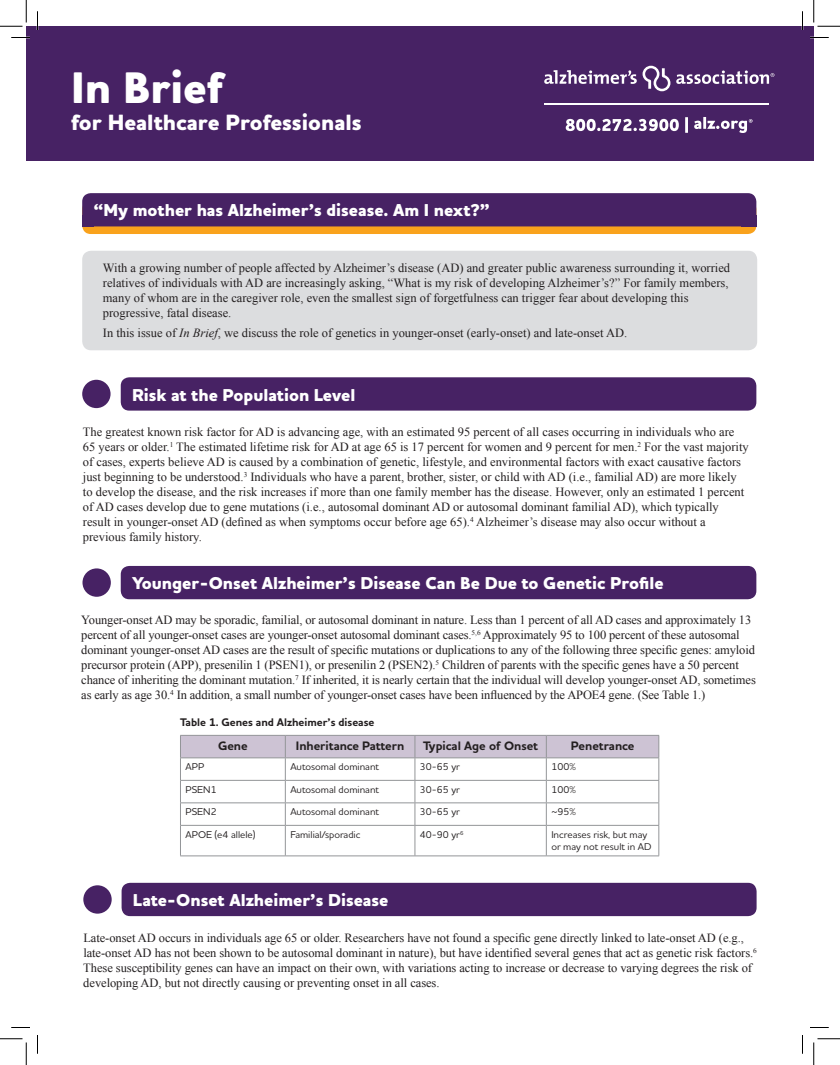
<style>
.page{position:relative;width:840px;height:1065px;background:#fff}
.page>*{position:absolute;margin:0;border:0;box-sizing:border-box;transform-origin:0 0}
.t1{font:800 45px "Houschka Alt Pro";color:#fff}
.t2{font:800 22.5px "Houschka Alt Pro";color:#fff}
.t3{font:800 17.5px "Houschka Alt Pro";color:#fff}
.t4{font:12.5px/15px "Times New Roman";color:#231f20}
.t5{font:700 12.5px "Houschka Alt Pro";color:#231f20}
.t6{font:700 11.25px "Houschka Alt Pro";color:#231f20}
.t7{font:500 10px/12px "Houschka Alt Pro";color:#231f20}
.s1{font-style:italic}
</style>
<div class="page">
<div style="left:82px;top:201px;width:674px;height:33px;background:#f9a21c;border-radius:9px"></div>
<div style="left:26px;top:26px;width:788px;height:135px;background:#472264"></div>
<div style="left:82px;top:251px;width:675px;height:99px;background:#dcdddf;border-radius:9px"></div>
<svg style="left:643px;top:66px;width:27px;height:25px"></svg>
<svg style="left:544px;top:70px;width:93px;height:14px"></svg>
<svg style="left:676px;top:71px;width:98px;height:13px"></svg>
<hr style="left:544px;top:103px;width:225px;height:2px;background:#fff">
<svg style="left:566px;top:119px;width:113px;height:12px"></svg>
<hr style="left:685px;top:117px;width:3px;height:16px;background:#fff">
<svg style="left:694px;top:117px;width:59px;height:16px"></svg>
<div style="left:121px;top:377px;width:635px;height:34px;background:#472264;border-radius:9px"></div>
<div style="left:121px;top:566px;width:635px;height:33px;background:#472264;border-radius:9px"></div>
<div style="left:82px;top:380px;width:29px;height:28px;background:#472264;border-radius:50%"></div>
<div style="left:82px;top:193px;width:674px;height:33px;background:#472264;border-radius:9px"></div>
<div style="left:741px;top:215px;width:15px;height:11px;background:#472264"></div>
<div style="left:82px;top:215px;width:12px;height:11px;background:#472264"></div>
<div style="left:82px;top:568px;width:29px;height:29px;background:#472264;border-radius:50%"></div>
<svg style="left:180px;top:735px;width:480px;height:90px"></svg>
<hr style="left:180px;top:825px;width:105px;height:1px;background:#939598">
<hr style="left:180px;top:826px;width:1px;height:30px;background:#939598">
<hr style="left:285px;top:825px;width:130px;height:1px;background:#939598">
<hr style="left:285px;top:826px;width:1px;height:30px;background:#939598">
<hr style="left:415px;top:825px;width:131px;height:1px;background:#939598">
<hr style="left:415px;top:826px;width:1px;height:30px;background:#939598">
<hr style="left:546px;top:825px;width:113px;height:1px;background:#939598">
<hr style="left:546px;top:826px;width:1px;height:30px;background:#939598">
<hr style="left:659px;top:826px;width:1px;height:30px;background:#939598">
<hr style="left:180px;top:856px;width:105px;height:1px;background:#939598">
<hr style="left:285px;top:856px;width:130px;height:1px;background:#939598">
<hr style="left:415px;top:856px;width:131px;height:1px;background:#939598">
<hr style="left:546px;top:856px;width:113px;height:1px;background:#939598">
<div style="left:122px;top:883px;width:635px;height:33px;background:#472264;border-radius:9px"></div>
<div style="left:83px;top:885px;width:29px;height:29px;background:#472264;border-radius:50%"></div>
<svg style="left:11px;top:37px;width:19px;height:1px"></svg>
<svg style="left:810px;top:37px;width:19px;height:1px"></svg>
<svg style="left:11px;top:1027px;width:19px;height:1px"></svg>
<svg style="left:810px;top:1027px;width:19px;height:1px"></svg>
<svg style="left:37px;top:11px;width:1px;height:19px"></svg>
<svg style="left:37px;top:1035px;width:1px;height:19px"></svg>
<svg style="left:802px;top:11px;width:1px;height:19px"></svg>
<svg style="left:802px;top:1035px;width:1px;height:19px"></svg>
<svg style="left:0;top:0;width:27px;height:27px"></svg>
<svg style="left:0;top:1039px;width:27px;height:26px"></svg>
<svg style="left:814px;top:0;width:26px;height:27px"></svg>
<svg style="left:814px;top:1039px;width:26px;height:26px"></svg>
<h1 class="t1" style="left:71px;top:58px;width:154px">In Brief</h1>
<h2 class="t2" style="left:71px;top:108px;width:292px">for Healthcare Professionals</h2>
<h3 class="t3" style="left:93px;top:199px;width:398px">“My mother has Alzheimer’s disease. Am I next?”</h3>
<p class="t4" style="left:103px;top:260px;width:629px">With a growing number of people affected by Alzheimer’s disease (AD) and greater public awareness surrounding it, worried relatives of individuals with AD are increasingly asking, “What is my risk of developing Alzheimer’s?” For family members, many of whom are in the caregiver role, even the smallest sign of forgetfulness can trigger fear about developing this progressive, fatal disease.</p>
<p class="t4" style="left:103px;top:326px;width:526px">In this issue of <span class="s1">In Brief</span>, we discuss the role of genetics in younger-onset (early-onset) and late-onset AD.</p>
<h3 class="t3" style="left:132px;top:383px;width:225px">Risk at the Population Level</h3>
<p class="t4" style="left:83px;top:425px;width:667px">The greatest known risk factor for AD is advancing age, with an estimated 95 percent of all cases occurring in individuals who are 65 years or older.<sup>1</sup> The estimated lifetime risk for AD at age 65 is 17 percent for women and 9 percent for men.<sup>2</sup> For the vast majority of cases, experts believe AD is caused by a combination of genetic, lifestyle, and environmental factors with exact causative factors just beginning to be understood.<sup>3</sup> Individuals who have a parent, brother, sister, or child with AD (i.e., familial AD) are more likely to develop the disease, and the risk increases if more than one family member has the disease. However, only an estimated 1 percent of AD cases develop due to gene mutations (i.e., autosomal dominant AD or autosomal dominant familial AD), which typically result in younger-onset AD (defined as when symptoms occur before age 65).<sup>4</sup> Alzheimer’s disease may also occur without a previous family history.</p>
<h3 class="t3" style="left:132px;top:572px;width:533px">Younger-Onset Alzheimer’s Disease Can Be Due to Genetic Profile</h3>
<p class="t4" style="left:81px;top:612px;width:676px">Younger-onset AD may be sporadic, familial, or autosomal dominant in nature. Less than 1 percent of all AD cases and approximately 13 percent of all younger-onset cases are younger-onset autosomal dominant cases.<sup>5,6</sup> Approximately 95 to 100 percent of these autosomal dominant younger-onset AD cases are the result of specific mutations or duplications to any of the following three specific genes: amyloid precursor protein (APP), presenilin 1 (PSEN1), or presenilin 2 (PSEN2).<sup>5</sup> Children of parents with the specific genes have a 50 percent chance of inheriting the dominant mutation.<sup>7</sup> If inherited, it is nearly certain that the individual will develop younger-onset AD, sometimes as early as age 30.<sup>4</sup> In addition, a small number of younger-onset cases have been influenced by the APOE4 gene. (See Table 1.)</p>
<p class="t6" style="left:180px;top:715px;width:196px">Table 1. Genes and Alzheimer’s disease</p>
<p class="t5" style="left:218px;top:738px;width:31px">Gene</p>
<p class="t5" style="left:296px;top:738px;width:110px">Inheritance Pattern</p>
<p class="t5" style="left:423px;top:738px;width:117px">Typical Age of Onset</p>
<p class="t5" style="left:571px;top:738px;width:65px">Penetrance</p>
<p class="t7" style="left:185px;top:761px;width:20px">APP</p>
<p class="t7" style="left:290px;top:761px;width:90px">Autosomal dominant</p>
<p class="t7" style="left:420px;top:761px;width:42px">30-65 yr</p>
<p class="t7" style="left:551px;top:761px;width:26px">100%</p>
<p class="t7" style="left:185px;top:783px;width:33px">PSEN1</p>
<p class="t7" style="left:290px;top:783px;width:90px">Autosomal dominant</p>
<p class="t7" style="left:420px;top:783px;width:42px">30-65 yr</p>
<p class="t7" style="left:551px;top:783px;width:26px">100%</p>
<p class="t7" style="left:185px;top:806px;width:33px">PSEN2</p>
<p class="t7" style="left:290px;top:806px;width:90px">Autosomal dominant</p>
<p class="t7" style="left:420px;top:806px;width:42px">30-65 yr</p>
<p class="t7" style="left:551px;top:806px;width:26px">~95%</p>
<p class="t7" style="left:185px;top:828px;width:72px">APOE (e4 allele)</p>
<p class="t7" style="left:290px;top:828px;width:72px">Familial/sporadic</p>
<p class="t7" style="left:420px;top:828px;width:45px">40-90 yr<sup>6</sup></p>
<p class="t7" style="left:551px;top:828px;width:102px">Increases risk, but may or may not result in AD</p>
<h3 class="t3" style="left:133px;top:889px;width:257px">Late-Onset Alzheimer’s Disease</h3>
<p class="t4" style="left:83px;top:930px;width:675px">Late-onset AD occurs in individuals age 65 or older. Researchers have not found a specific gene directly linked to late-onset AD (e.g., late-onset AD has not been shown to be autosomal dominant in nature), but have identified several genes that act as genetic risk factors.<sup>6<br></sup>These susceptibility genes can have an impact on their own, with variations acting to increase or decrease to varying degrees the risk of developing AD, but not directly causing or preventing onset in all cases.</p>
</div>
